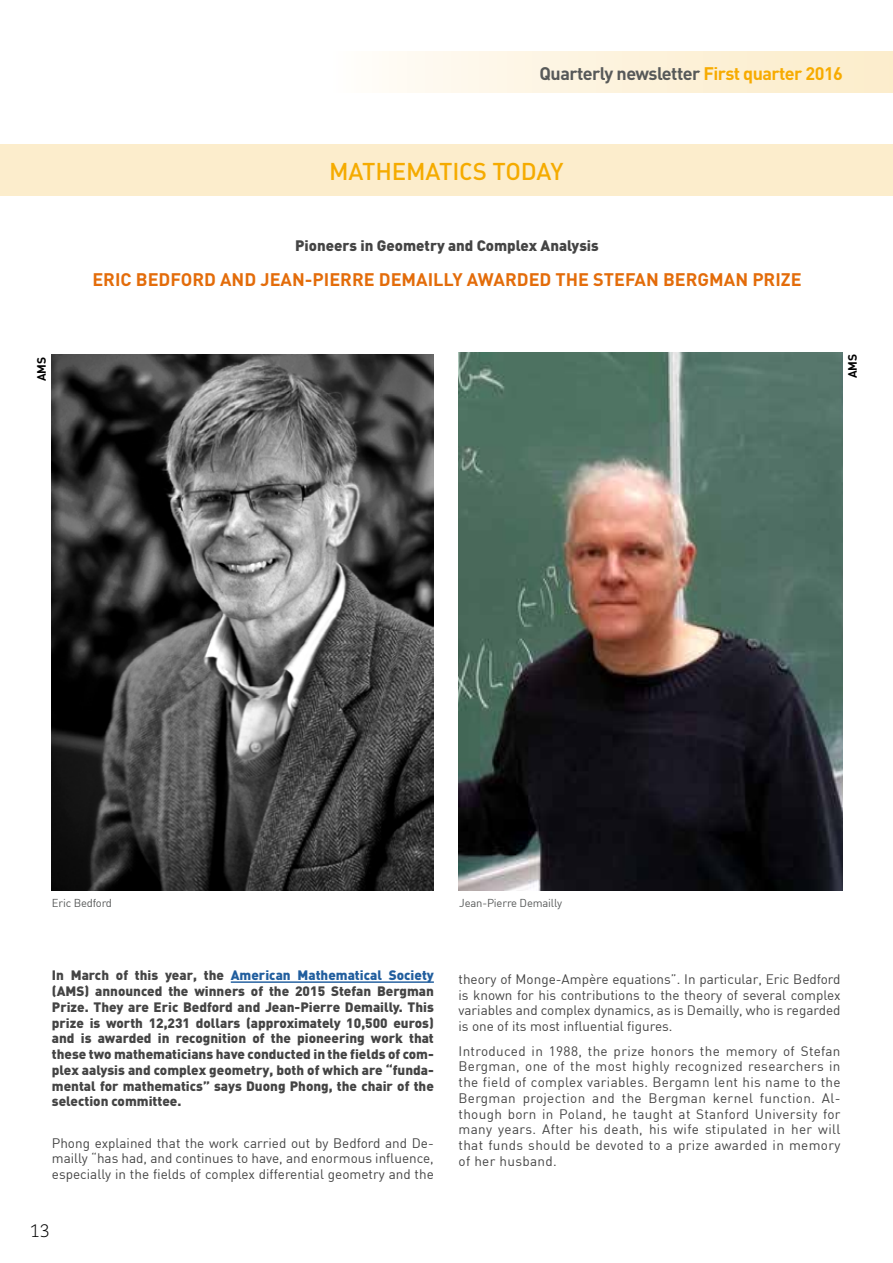
<style>
.page{position:relative;width:893px;height:1263px;background:#fff}
.page>*{position:absolute;margin:0;border:0;box-sizing:border-box;transform-origin:0 0}
.t1{font:24px "DIN Medium Alternate";letter-spacing:-.005em;color:#f5ab00}
.t2{font:700 18px "DIN";color:#e36c0a}
.t3{font:700 18px "DIN";letter-spacing:-.03em;color:#575959}
.t4{font:300 18px "Caecilia LT Std";color:#000}
.t5{font:900 15px "DIN";color:#444}
.t6{font:13.5px/15.8px "DIN";color:#444;text-align:justify}
.t7{font:900 13.5px/15.8px "DIN";color:#444;text-align:justify}
.t8{font:700 12px "DIN";color:#000}
.t9{font:11.25px "DIN";letter-spacing:-.015em;color:#575959}
.s1{color:#f7ab00}
.s2{color:#215e9e}
</style>
<div class="page">
<div style="left:243px;top:51px;width:650px;height:42px;background:linear-gradient(to right,#fff,#fbebc7)"></div>
<div style="left:0;top:144px;width:893px;height:52px;background:#fcedcc"></div>
<img style="left:52px;top:355px;width:382px;height:535px">
<img style="left:459px;top:353px;width:383px;height:537px">
<hr style="left:231px;top:981px;width:203px;height:2px;background:#215e9e">
<h2 class="t3" style="left:540px;top:62px;width:305px">Quarterly newsletter <span class="s1">First quarter 2016</span></h2>
<h1 class="t1" style="left:329px;top:155px;width:236px">MATHEMATICS TODAY</h1>
<p class="t5" style="left:295px;top:236px;width:305px">Pioneers in Geometry and Complex Analysis</p>
<h2 class="t2" style="left:92px;top:268px;width:711px">ERIC BEDFORD AND JEAN-PIERRE DEMAILLY AWARDED THE STEFAN BERGMAN PRIZE</h2>
<p class="t8" style="left:34px;top:381px;width:26px;rotate:-90deg">AMS</p>
<p class="t8" style="left:844px;top:378px;width:26px;rotate:-90deg">AMS</p>
<p class="t9" style="left:52px;top:896px;width:62px">Eric Bedford</p>
<p class="t9" style="left:459px;top:896px;width:104px">Jean-Pierre Demailly</p>
<p class="t7" style="left:52px;top:967px;width:383px">In March of this year, the <span class="s2">American Mathematical Society </span>(AMS) announced the winners of the 2015 Stefan Bergman Prize. They are Eric Bedford and Jean-Pierre Demailly. This prize is worth 12,231 dollars (approximately 10,500 euros) and is awarded in recognition of the pioneering work that these two mathematicians have conducted in the fields of com&shy;plex aalysis and complex geometry, both of which are “funda&shy;mental for mathematics” says Duong Phong, the chair of the selection committee.</p>
<p class="t6" style="left:52px;top:1135px;width:383px">Phong explained that the work carried out by Bedford and De&shy;mailly “has had, and continues to have, and enormous influence, especially in the fields of complex differential geometry and the</p>
<h2 class="t4" style="left:30px;top:1221px;width:22px">13</h2>
<p class="t6" style="left:459px;top:971px;width:383px">theory of Monge-Ampère equations”. In particular, Eric Bedford is known for his contributions to the theory of several complex variables and complex dynamics, as is Demailly, who is regarded is one of its most influential figures.</p>
<p class="t6" style="left:459px;top:1042px;width:383px">Introduced in 1988, the prize honors the memory of Stefan Bergman, one of the most highly recognized researchers in the field of complex variables. Bergamn lent his name to the Bergman projection and the Bergman kernel function. Al&shy;though born in Poland, he taught at Stanford University for many years. After his death, his wife stipulated in her will that funds should be devoted to a prize awarded in memory of her husband.</p>
</div>
